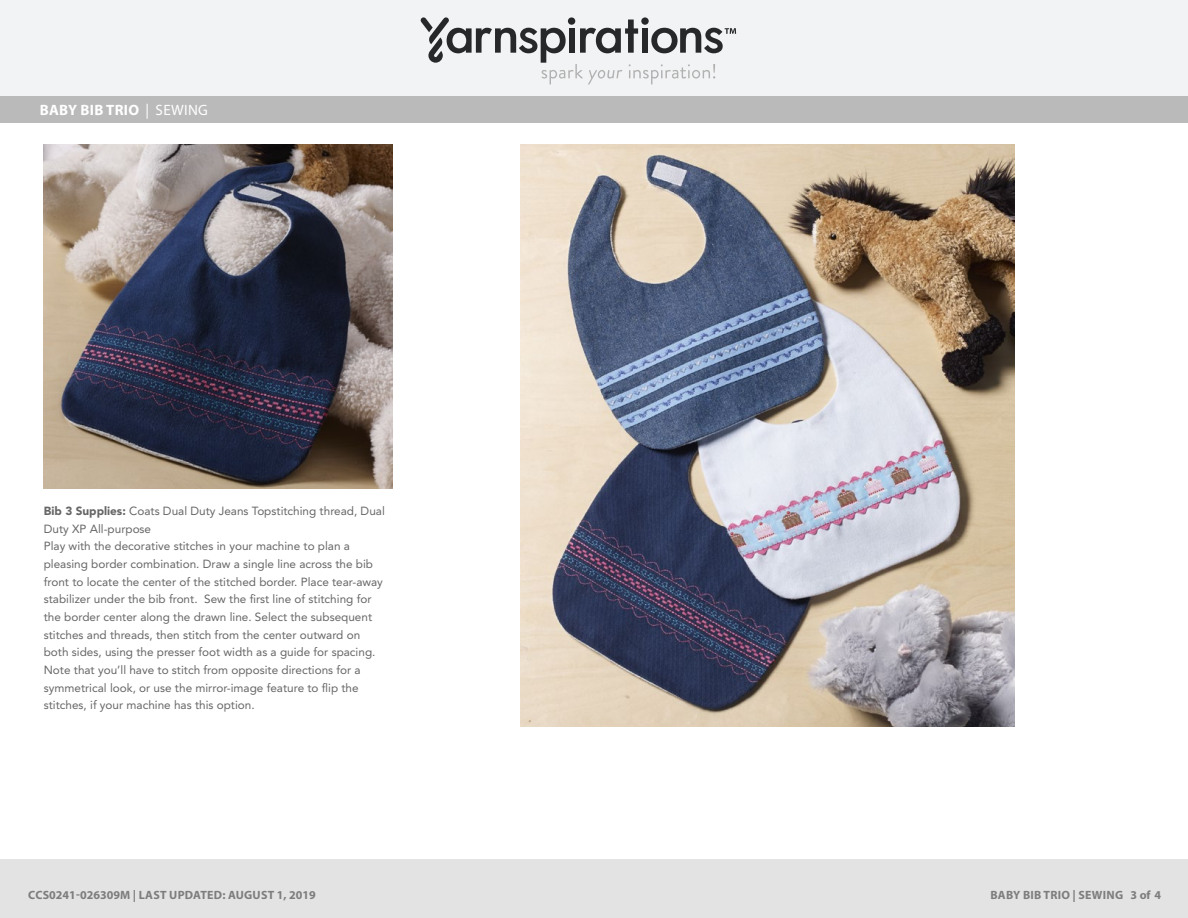
<style>
.page{position:relative;width:1188px;height:918px;background:#fff}
.page>*{position:absolute;margin:0;border:0;box-sizing:border-box;transform-origin:0 0}
.Head{font:700 15px "Myriad Pro";letter-spacing:.02em;color:#fff}
.t1{font:700 12px "Myriad Pro";letter-spacing:.02em;color:#7d7d7d}
.t2{font:11.7px/17.7px "Avenir LT Std";color:#666}
.s1{font-weight:400}
.s2{font-weight:900}
</style>
<div class="page">
<div style="left:0;top:0;width:1188px;height:98px;background:#f2f3f4"></div>
<svg style="left:421px;top:17px;width:315px;height:68px"></svg>
<div style="left:0;top:96px;width:1188px;height:27px;background:#bbbaba"></div>
<img style="left:44px;top:144px;width:348px;height:344px">
<img style="left:521px;top:144px;width:493px;height:583px">
<div style="left:0;top:860px;width:1188px;height:58px;background:#e4e3e3"></div>
<p class="Head" style="left:40px;top:100px;width:170px">BABY BIB TRIO <span class="s1">| SEWING</span></p>
<p class="t2" style="left:44px;top:502px;width:343px"><span class="s2">Bib 3 Supplies:</span> Coats Dual Duty Jeans Topstitching thread, Dual Duty XP All-purpose<br>Play with the decorative stitches in your machine to plan a pleasing border combination. Draw a single line across the bib front to locate the center of the stitched border. Place tear-away stabilizer under the bib front. Sew the first line of stitching for the border center along the drawn line. Select the subsequent stitches and threads, then stitch from the center outward on both sides, using the presser foot width as a guide for spacing.<br>Note that you’ll have to stitch from opposite directions for a symmetrical look, or use the mirror-image feature to flip the stitches, if your machine has this option.</p>
<p class="t1" style="left:28px;top:887px;width:289px">CCS0241-026309M | LAST UPDATED: AUGUST 1, 2019</p>
<p class="t1" style="left:990px;top:887px;width:172px">BABY BIB TRIO | SEWING 3 of 4</p>
</div>
